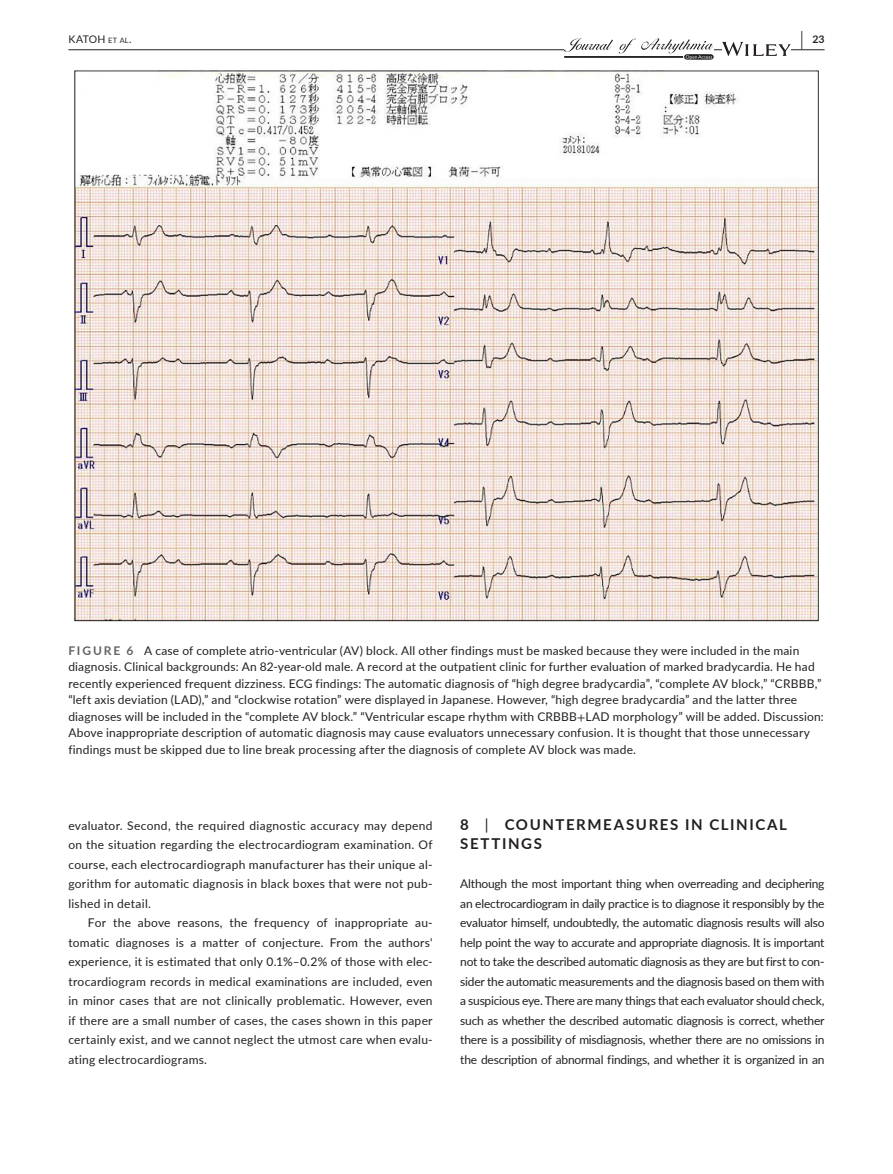
<style>
.page{position:relative;width:893px;height:1174px;background:#fff}
.page>*{position:absolute;margin:0;border:0;box-sizing:border-box;transform-origin:0 0}
.t1{font:700 15px/19.5px "Lato";letter-spacing:.11em;color:#231f20}
.t2{font:12px/19.5px "Lato";letter-spacing:.015em;color:#231f20;text-align:justify}
.t3{font:10.5px "Lato";letter-spacing:.01em;color:#231f20}
.t4{font:700 10.5px "Lato";color:#231f20}
.s1{font-size:7.35px}
.s2{font-size:19.5px}
.s3{font-weight:700;color:#636366}
.s4{font-family:"STIX"}
.s5{font-weight:400}
</style>
<div class="page">
<hr style="left:68px;top:49px;width:756px;height:1px;background:#231f20">
<svg style="left:564px;top:38px;width:150px;height:22px"></svg>
<svg style="left:722px;top:42px;width:69px;height:14px"></svg>
<img style="left:74px;top:70px;width:745px;height:552px">
<p class="t3" style="left:68px;top:31px;width:65px">KATOH <span class="s1">et al</span>.</p>
<p class="t4" style="left:801px;top:31px;width:25px"><span class="s2">|</span> 23</p>
<p class="t2" style="left:68px;top:641px;width:757px;line-height:16.5px;text-align:left"><span class="s3">FIGURE 6</span> A case of complete atrio-ventricular (AV) block. All other findings must be masked because they were included in the main diagnosis. Clinical backgrounds: An 82-year-old male. A record at the outpatient clinic for further evaluation of marked bradycardia. He had recently experienced frequent dizziness. ECG findings: The automatic diagnosis of “high degree bradycardia”, “complete AV block,” “CRBBB,” “left axis deviation (LAD),” and “clockwise rotation” were displayed in Japanese. However, “high degree bradycardia” and the latter three diagnoses will be included in the “complete AV block.” “Ventricular escape rhythm with CRBBB<span class="s4">+</span>LAD morphology” will be added. Discussion:<br>Above inappropriate description of automatic diagnosis may cause evaluators unnecessary confusion. It is thought that those unnecessary findings must be skipped due to line break processing after the diagnosis of complete AV block was made.</p>
<p class="t2" style="left:68px;top:815px;width:366px">evaluator. Second, the required diagnostic accuracy may depend on the situation regarding the electrocardiogram examination. Of course, each electrocardiograph manufacturer has their unique al&shy;gorithm for automatic diagnosis in black boxes that were not pub&shy;lished in detail.</p>
<p class="t2" style="left:68px;top:912px;width:366px;text-indent:20px">For the above reasons, the frequency of inappropriate au&shy;tomatic diagnoses is a matter of conjecture. From the authors' experience, it is estimated that only 0.1%–0.2% of those with elec&shy;trocardiogram records in medical examinations are included, even in minor cases that are not clinically problematic. However, even if there are a small number of cases, the cases shown in this paper certainly exist, and we cannot neglect the utmost care when evalu&shy;ating electrocardiograms.</p>
<p class="t1" style="left:460px;top:814px;width:328px">8 <span class="s5">|</span> COUNTERMEASURES IN CLINICAL<br>SETTINGS</p>
<p class="t2" style="left:460px;top:873px;width:366px">Although the most important thing when overreading and deciphering an electrocardiogram in daily practice is to diagnose it responsibly by the evaluator himself, undoubtedly, the automatic diagnosis results will also help point the way to accurate and appropriate diagnosis. It is important not to take the described automatic diagnosis as they are but first to con&shy;sider the automatic measurements and the diagnosis based on them with a suspicious eye. There are many things that each evaluator should check, such as whether the described automatic diagnosis is correct, whether there is a possibility of misdiagnosis, whether there are no omissions in the description of abnormal findings, and whether it is organized in an</p>
</div>
